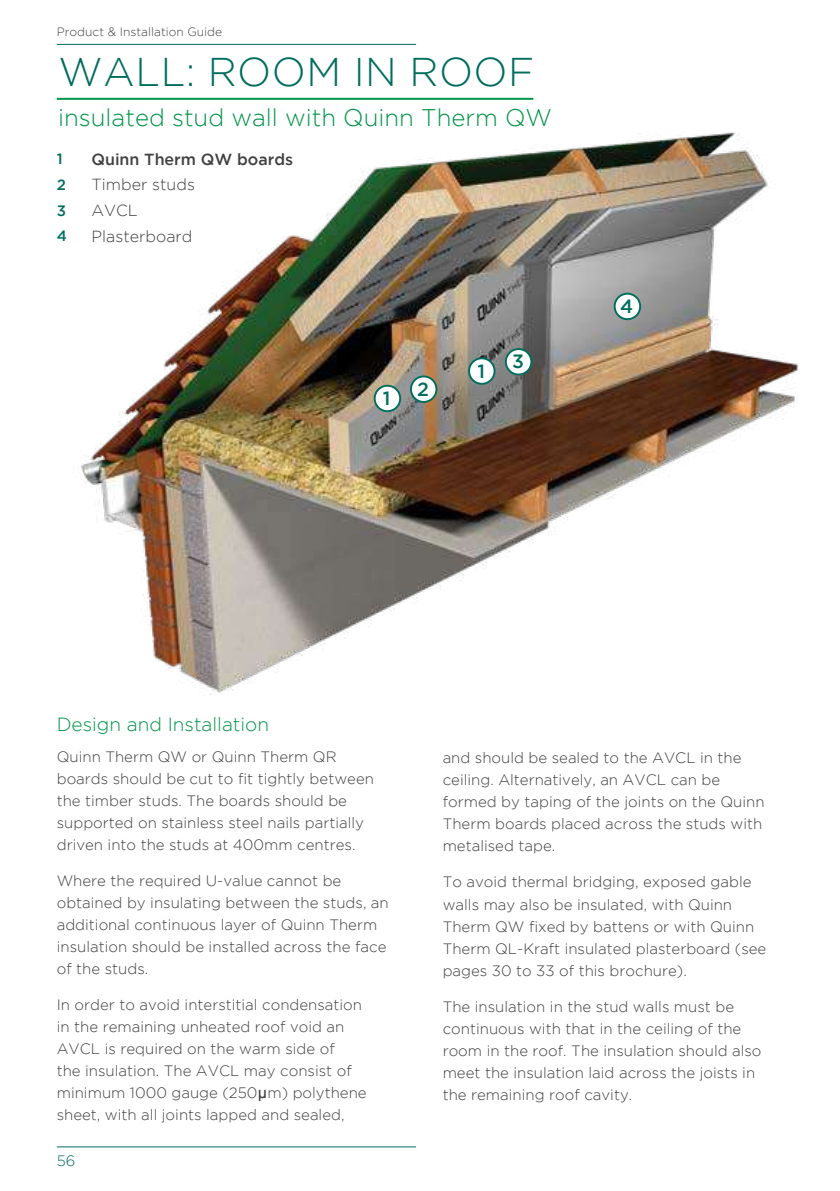
<style>
.page{position:relative;width:840px;height:1191px;background:#fff}
.page>*{position:absolute;margin:0;border:0;box-sizing:border-box;transform-origin:0 0}
.t1{font:300 40px "Gotham";letter-spacing:.015em;color:#006d5d}
.t2{font:300 24px "Gotham";color:#009448}
.t3{font:500 19.2px "Gotham";color:#006d5d}
.t4{font:300 19px "Gotham";color:#009448}
.t5{font:300 16px/25.6px "Gotham";color:#414042}
.t6{font:500 16px "Gotham";color:#414042}
.t7{font:300 15px/22px "Gotham";color:#414042}
.t8{font:500 15px/25.8px "Gotham";color:#006d5d;text-align:justify}
.t9{font:300 15px "Gotham";color:#006d5d}
.t10{font:300 12px "Gotham";color:#414042}
.s1{font-family:"Gill Sans";font-weight:400;font-size:18px}
</style>
<div class="page">
<hr style="left:57px;top:44px;width:359px;height:1px;background:#006d5d">
<hr style="left:57px;top:1146px;width:359px;height:1px;background:#006d5d">
<hr style="left:57px;top:98px;width:476px;height:2px;background:#009448">
<img style="left:76px;top:132px;width:723px;height:563px">
<div style="left:469px;top:358px;width:25px;height:26px;background:#fff;border-radius:50%"></div>
<div style="left:468px;top:357px;width:27px;height:28px;border:2px solid #006d5d;border-radius:50%"></div>
<div style="left:410px;top:376px;width:26px;height:26px;background:#fff;border-radius:50%"></div>
<div style="left:410px;top:375px;width:27px;height:28px;border:2px solid #006d5d;border-radius:50%"></div>
<div style="left:505px;top:349px;width:26px;height:25px;background:#fff;border-radius:50%"></div>
<div style="left:504px;top:348px;width:28px;height:27px;border:2px solid #006d5d;border-radius:50%"></div>
<div style="left:614px;top:294px;width:25px;height:25px;background:#fff;border-radius:50%"></div>
<div style="left:613px;top:293px;width:27px;height:27px;border:2px solid #006d5d;border-radius:50%"></div>
<div style="left:374px;top:386px;width:26px;height:25px;background:#fff;border-radius:50%"></div>
<div style="left:373px;top:385px;width:28px;height:27px;border:2px solid #006d5d;border-radius:50%"></div>
<p class="t10" style="left:57px;top:25px;width:167px">Product &amp; Installation Guide</p>
<h1 class="t1" style="left:58px;top:50px;width:477px">WALL: ROOM IN ROOF</h1>
<h2 class="t2" style="left:58px;top:104px;width:495px">insulated stud wall with Quinn Therm QW</h2>
<p class="t8" style="left:57px;top:145px;width:7px">1</p>
<p class="t6" style="left:91px;top:150px;width:203px">Quinn Therm QW boards</p>
<p class="t5" style="left:91px;top:172px;width:105px">Timber studs<br>AVCL<br>Plasterboard</p>
<p class="t8" style="left:57px;top:171px;width:12px">2<br>3<br>4</p>
<p class="t3" style="left:383px;top:387px;width:9px">1</p>
<p class="t3" style="left:417px;top:378px;width:13px">2</p>
<p class="t3" style="left:477px;top:360px;width:9px">1</p>
<p class="t3" style="left:511px;top:350px;width:13px">3</p>
<p class="t3" style="left:620px;top:295px;width:15px">4</p>
<p class="t4" style="left:57px;top:714px;width:214px">Design and Installation</p>
<p class="t7" style="left:57px;top:745px;width:318px">Quinn Therm QW or Quinn Therm QR boards should be cut to fit tightly between the timber studs. The boards should be supported on stainless steel nails partially driven into the studs at 400mm centres.</p>
<p class="t7" style="left:57px;top:869px;width:333px">Where the required U-value cannot be obtained by insulating between the studs, an additional continuous layer of Quinn Therm insulation should be installed across the face of the studs.</p>
<p class="t7" style="left:57px;top:993px;width:311px">In order to avoid interstitial condensation in the remaining unheated roof void an AVCL is required on the warm side of<br>the insulation. The AVCL may consist of minimum 1000 gauge (250<span class="s1">µ</span>m) polythene sheet, with all joints lapped and sealed,</p>
<p class="t9" style="left:57px;top:1152px;width:20px">56</p>
<p class="t7" style="left:442px;top:746px;width:323px">and should be sealed to the AVCL in the ceiling. Alternatively, an AVCL can be formed by taping of the joints on the Quinn Therm boards placed across the studs with metalised tape.</p>
<p class="t7" style="left:442px;top:871px;width:325px">To avoid thermal bridging, exposed gable walls may also be insulated, with Quinn Therm QW fixed by battens or with Quinn Therm QL-Kraft insulated plasterboard (see pages 30 to 33 of this brochure).</p>
<p class="t7" style="left:442px;top:995px;width:320px">The insulation in the stud walls must be continuous with that in the ceiling of the room in the roof. The insulation should also meet the insulation laid across the joists in the remaining roof cavity.</p>
</div>
